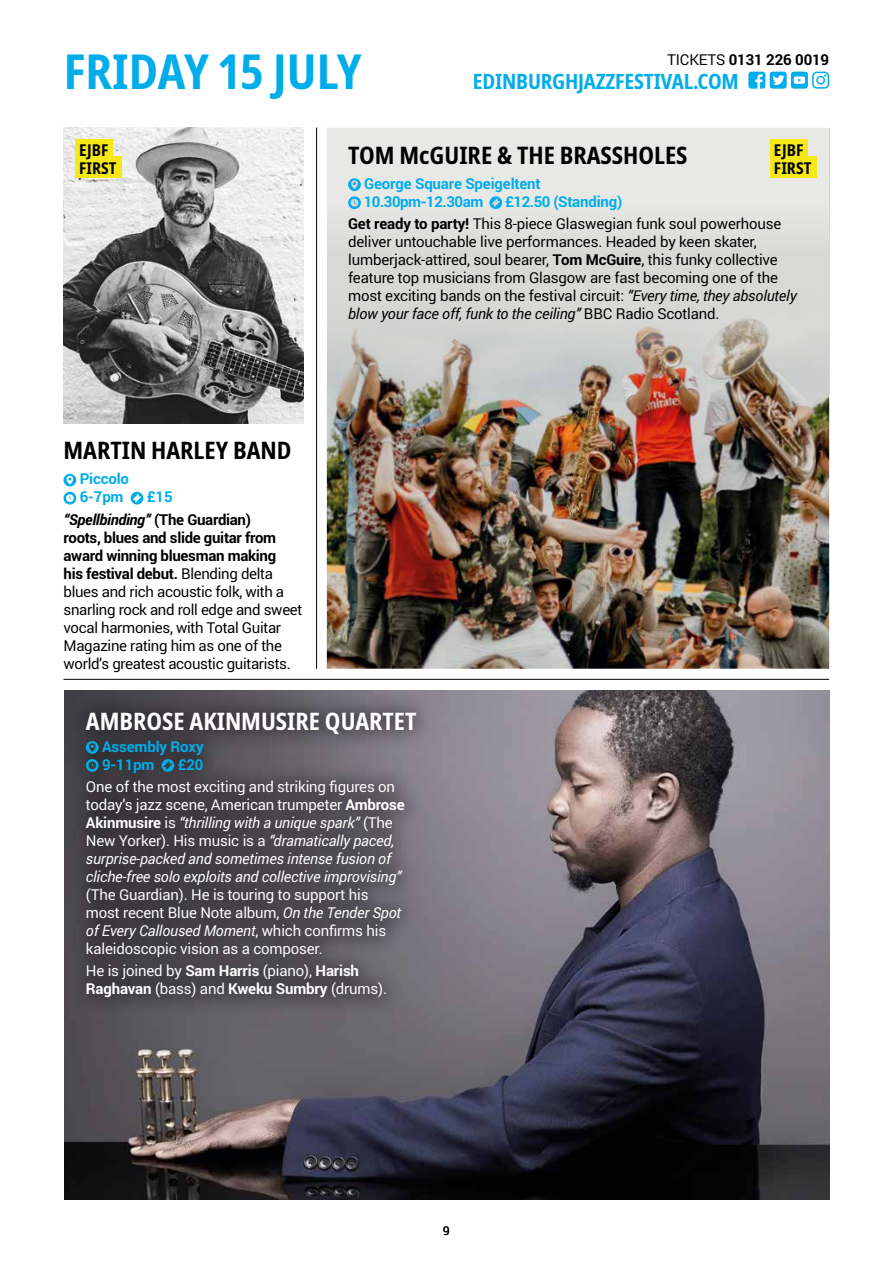
<style>
.page{position:relative;width:893px;height:1263px;background:#fff}
.page>*{position:absolute;margin:0;border:0;box-sizing:border-box;transform-origin:0 0}
.t1{font:700 condensed 48px "Noto Sans";color:#00adea}
.t2{font:700 condensed 24px "Noto Sans";color:#000}
.t3{font:700 condensed 24px "Noto Sans";color:#fff}
.t4{font:700 condensed 21px "Noto Sans";letter-spacing:-.01em;color:#00adea}
.t5{font:700 condensed 16.2px/18.3px "Noto Sans";color:#000}
.t6{font:15px/18px "Roboto";letter-spacing:-.01em;color:#000}
.t7{font:italic 15px/18px "Roboto";letter-spacing:-.01em;color:#fff}
.t8{font:15px/18px "Roboto";letter-spacing:-.01em;color:#fff}
.t9{font:700 15px/18px "Roboto";letter-spacing:-.01em;color:#00adea}
.t10{font:italic 700 15px/22.2px "Roboto";letter-spacing:-.02em;color:#000;text-align:center}
.t11{font:700 15px "Roboto";letter-spacing:-.01em;color:#000}
.t12{font:12px "Roboto";color:#000}
.s1{font-weight:400}
.s2{font-weight:700;color:#00adea}
.s3{font-weight:700}
.s4{font-style:italic}
.s5{font-style:normal;color:#00adea}
.s6{font-style:normal}
.s7{font-weight:700;font-style:normal}
</style>
<div class="page">
<img style="left:64px;top:690px;width:765px;height:509px">
<img style="left:327px;top:290px;width:502px;height:379px">
<svg style="left:748px;top:72px;width:39px;height:17px"></svg>
<svg style="left:812px;top:72px;width:17px;height:17px"></svg>
<div style="left:791px;top:72px;width:17px;height:17px;background:#00adea;border-radius:3px"></div>
<svg style="left:794px;top:76px;width:11px;height:8px"></svg>
<svg style="left:64px;top:474px;width:12px;height:12px"></svg>
<svg style="left:66px;top:476px;width:7px;height:8px"></svg>
<div style="left:64px;top:492px;width:12px;height:12px;background:#00adea;border-radius:50%"></div>
<svg style="left:66px;top:494px;width:8px;height:8px"></svg>
<div style="left:131px;top:492px;width:12px;height:12px;background:#00adea;border-radius:50%"></div>
<svg style="left:133px;top:494px;width:8px;height:8px"></svg>
<img style="left:64px;top:128px;width:240px;height:295px">
<hr style="left:64px;top:679px;width:765px;height:1px;background:#000">
<hr style="left:316px;top:128px;width:1px;height:541px;background:#000">
<div style="left:327px;top:128px;width:502px;height:162px;background:linear-gradient(to right,#e2e2e1,#e1e1e0)"></div>
<svg style="left:348px;top:178px;width:13px;height:13px"></svg>
<svg style="left:351px;top:180px;width:7px;height:9px"></svg>
<svg style="left:348px;top:196px;width:13px;height:13px"></svg>
<svg style="left:351px;top:199px;width:7px;height:8px"></svg>
<svg style="left:489px;top:196px;width:13px;height:13px"></svg>
<svg style="left:492px;top:198px;width:8px;height:9px"></svg>
<div style="left:68px;top:692px;width:367px;height:60px;background:#000;opacity:.42"></div>
<div style="left:67px;top:721px;width:356px;height:295px;background:#000;opacity:.42"></div>
<svg style="left:86px;top:741px;width:13px;height:13px"></svg>
<svg style="left:89px;top:743px;width:7px;height:9px"></svg>
<svg style="left:86px;top:759px;width:13px;height:13px"></svg>
<svg style="left:88px;top:761px;width:8px;height:8px"></svg>
<svg style="left:161px;top:759px;width:13px;height:13px"></svg>
<svg style="left:164px;top:761px;width:8px;height:9px"></svg>
<div style="left:770px;top:139px;width:38px;height:21px;background:#f6e812"></div>
<div style="left:770px;top:157px;width:46px;height:21px;background:#f6e812"></div>
<div style="left:75px;top:139px;width:38px;height:21px;background:#f6e812"></div>
<div style="left:75px;top:157px;width:46px;height:21px;background:#f6e812"></div>
<h1 class="t1" style="left:64px;top:37px;width:299px">FRIDAY 15 JULY</h1>
<p class="t11" style="left:667px;top:49px;width:164px"><span class="s1">TICKETS</span> 0131 226 0019</p>
<h3 class="t4" style="left:473px;top:66px;width:267px">EDINBURGHJAZZFESTIVAL.COM</h3>
<p class="t5" style="left:79px;top:141px;width:39px">EJBF<br>FIRST</p>
<p class="t5" style="left:774px;top:141px;width:39px">EJBF<br>FIRST</p>
<h2 class="t2" style="left:348px;top:138px;width:341px">TOM McGUIRE &amp; THE BRASSHOLES</h2>
<p class="t9" style="left:364px;top:174px;width:178px">George Square Speigeltent<br>10.30pm-12.30am</p>
<p class="t6" style="left:348px;top:190px;width:435px;line-height:22.2px;text-align:center"><span class="s2">£12.50 (Standing)<br></span><span class="s3">Get ready to party!</span> This 8-piece Glaswegian funk soul powerhouse</p>
<p class="t6" style="left:348px;top:232px;width:450px">deliver untouchable live performances. Headed by keen skater, lumberjack-attired, soul bearer, <span class="s3">Tom McGuire</span>, this funky collective feature top musicians from Glasgow are fast becoming one of the most exciting bands on the festival circuit: <span class="s4">“Every time, they absolutely blow your face off, funk to the ceiling”</span> BBC Radio Scotland.</p>
<h2 class="t2" style="left:64px;top:433px;width:230px">MARTIN HARLEY BAND</h2>
<p class="t9" style="left:80px;top:470px;width:51px">Piccolo<br>6-7pm</p>
<p class="t10" style="left:64px;top:485px;width:189px"><span class="s5">£15<br></span>“Spellbinding” <span class="s6">(The Guardian)</span></p>
<p class="t6" style="left:64px;top:528px;width:240px"><span class="s3">roots, blues and slide guitar from award winning bluesman making<br>his festival debut.</span> Blending delta blues and rich acoustic folk, with a snarling rock and roll edge and sweet vocal harmonies, with Total Guitar Magazine rating him as one of the world’s greatest acoustic guitarists.</p>
<h2 class="t3" style="left:86px;top:704px;width:332px">AMBROSE AKINMUSIRE QUARTET</h2>
<p class="t9" style="left:102px;top:737px;width:103px">Assembly Roxy<br>9-11pm</p>
<p class="t9" style="left:178px;top:755px;width:27px">£20</p>
<p class="t7" style="left:86px;top:778px;width:320px"><span class="s6">One of the most exciting and striking figures on today’s jazz scene, American trumpeter</span> <span class="s7">Ambrose Akinmusire</span> <span class="s6">is</span> “thrilling with a unique spark” <span class="s6">(The New Yorker). His music is a</span> “dramatically paced, surprise-packed and sometimes intense fusion of cliche-free solo exploits and collective improvising”</p>
<p class="t8" style="left:86px;top:885px;width:317px">(The Guardian). He is touring to support his most recent Blue Note album, <span class="s4">On the Tender Spot of Every Calloused Moment</span>, which confirms his kaleidoscopic vision as a composer.</p>
<p class="t8" style="left:86px;top:961px;width:303px">He is joined by <span class="s3">Sam Harris</span> (piano), <span class="s3">Harish<br>Raghavan</span> (bass) and <span class="s3">Kweku Sumbry</span> (drums).</p>
<p class="t12" style="left:443px;top:1222px;width:8px">9</p>
</div>
